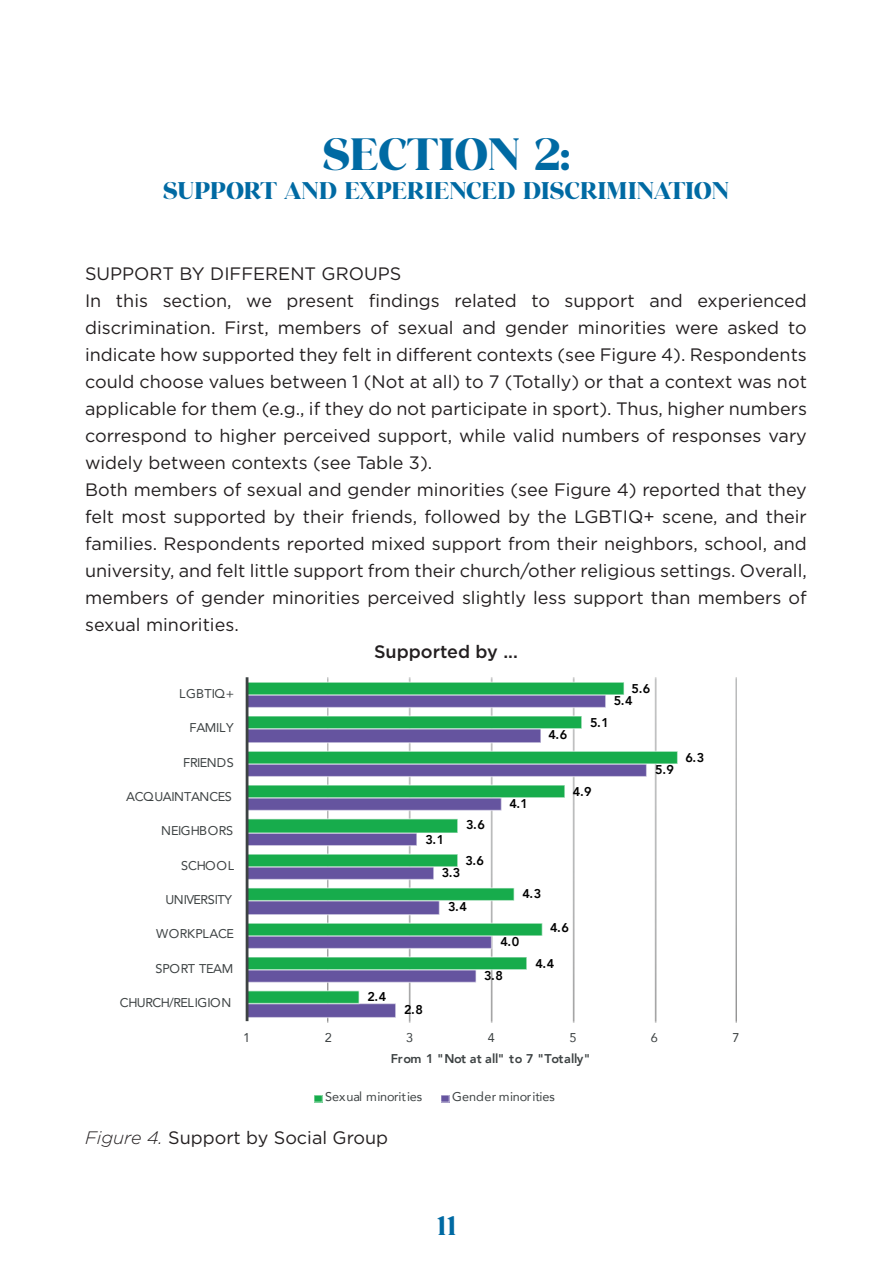
<style>
.page{position:relative;width:893px;height:1263px;background:#fff}
.page>*{position:absolute;margin:0;border:0;box-sizing:border-box;transform-origin:0 0}
.t1{font:45px "Rylan";letter-spacing:-.01em;color:#006aa3}
.t2{font:27px "Rylan";color:#006aa3}
.t3{font:24px "Rylan";letter-spacing:-.01em;color:#006aa3}
.t4{font:18px/27px "Gotham";color:#231f20}
.t5{font:500 18px "Gotham";color:#231f20}
.t6{font:12.75px "Avenir";letter-spacing:-.02em;color:#3d4243}
.t7{font:800 12.75px "Avenir";color:#000}
.t8{font:12.75px "Avenir";color:#3d4243}
.t9{font:800 12.75px "Avenir";letter-spacing:-.02em;color:#3d4243}
.s1{font-weight:300;font-style:italic}
</style>
<div class="page">
<svg style="left:248px;top:1005px;width:327px;height:14px"></svg>
<svg style="left:248px;top:681px;width:430px;height:324px"></svg>
<hr style="left:246px;top:677px;width:2px;height:344px;background:#3d4243">
<div style="left:314px;top:1095px;width:8px;height:7px;background:#17ac4c"></div>
<div style="left:313px;top:1094px;width:10px;height:9px;border:1px solid #fff"></div>
<div style="left:441px;top:1095px;width:8px;height:7px;background:#65549f"></div>
<div style="left:440px;top:1094px;width:10px;height:9px;border:1px solid #fff"></div>
<h1 class="t1" style="left:322px;top:128px;width:249px">SECTION 2:</h1>
<h3 class="t3" style="left:163px;top:176px;width:568px">SUPPORT AND EXPERIENCED DISCRIMINATION</h3>
<p class="t4" style="left:85px;top:261px;width:723px">SUPPORT BY DIFFERENT GROUPS<br>In this section, we present findings related to support and experienced discrimination. First, members of sexual and gender minorities were asked to indicate how supported they felt in different contexts (see Figure 4). Respondents could choose values between 1 (Not at all) to 7 (Totally) or that a context was not applicable for them (e.g., if they do not participate in sport). Thus, higher numbers correspond to higher perceived support, while valid numbers of responses vary widely between contexts (see Table 3).<br>Both members of sexual and gender minorities (see Figure 4) reported that they felt most supported by their friends, followed by the LGBTIQ+ scene, and their families. Respondents reported mixed support from their neighbors, school, and university, and felt little support from their church/other religious settings. Overall, members of gender minorities perceived slightly less support than members of sexual minorities.</p>
<p class="t5" style="left:374px;top:644px;width:145px">Supported by ...</p>
<p class="t6" style="left:179px;top:686px;width:56px">LGBTIQ+</p>
<p class="t7" style="left:632px;top:683px;width:20px">5.6</p>
<p class="t7" style="left:614px;top:696px;width:20px">5.4</p>
<p class="t6" style="left:189px;top:720px;width:46px">FAMILY</p>
<p class="t7" style="left:548px;top:730px;width:20px">4.6</p>
<p class="t7" style="left:590px;top:717px;width:20px">5.1</p>
<p class="t6" style="left:183px;top:755px;width:52px">FRIENDS</p>
<p class="t7" style="left:655px;top:765px;width:20px">5.9</p>
<p class="t7" style="left:685px;top:752px;width:20px">6.3</p>
<p class="t6" style="left:126px;top:789px;width:107px">ACQUAINTANCES</p>
<p class="t7" style="left:509px;top:799px;width:20px">4.1</p>
<p class="t7" style="left:573px;top:786px;width:20px">4.9</p>
<p class="t6" style="left:161px;top:823px;width:73px">NEIGHBORS</p>
<p class="t7" style="left:425px;top:834px;width:20px">3.1</p>
<p class="t7" style="left:466px;top:820px;width:20px">3.6</p>
<p class="t6" style="left:181px;top:858px;width:54px">SCHOOL</p>
<p class="t7" style="left:465px;top:855px;width:20px">3.6</p>
<p class="t7" style="left:442px;top:868px;width:20px">3.3</p>
<p class="t6" style="left:165px;top:892px;width:68px">UNIVERSITY</p>
<p class="t7" style="left:448px;top:901px;width:20px">3.4</p>
<p class="t7" style="left:522px;top:889px;width:20px">4.3</p>
<p class="t8" style="left:156px;top:926px;width:80px">WORKPLACE</p>
<p class="t7" style="left:500px;top:937px;width:20px">4.0</p>
<p class="t7" style="left:550px;top:923px;width:20px">4.6</p>
<p class="t6" style="left:155px;top:961px;width:79px">SPORT TEAM</p>
<p class="t7" style="left:484px;top:971px;width:20px">3.8</p>
<p class="t7" style="left:535px;top:958px;width:20px">4.4</p>
<p class="t6" style="left:120px;top:995px;width:113px">CHURCH/RELIGION</p>
<p class="t7" style="left:367px;top:992px;width:20px">2.4</p>
<p class="t7" style="left:404px;top:1004px;width:20px">2.8</p>
<p class="t6" style="left:243px;top:1030px;width:9px">1</p>
<p class="t6" style="left:325px;top:1030px;width:9px">2</p>
<p class="t6" style="left:406px;top:1030px;width:9px">3</p>
<p class="t6" style="left:488px;top:1030px;width:9px">4</p>
<p class="t6" style="left:569px;top:1030px;width:9px">5</p>
<p class="t6" style="left:651px;top:1030px;width:9px">6</p>
<p class="t6" style="left:732px;top:1030px;width:9px">7</p>
<p class="t9" style="left:391px;top:1054px;width:201px">From 1 "Not at all" to 7 "Totally"</p>
<p class="t8" style="left:325px;top:1089px;width:99px">Sexual minorities</p>
<p class="t8" style="left:452px;top:1089px;width:104px">Gender minorities</p>
<p class="t4" style="left:85px;top:1125px;width:305px"><span class="s1">Figure 4.</span> Support by Social Group</p>
<h2 class="t2" style="left:437px;top:1209px;width:21px">11</h2>
</div>
